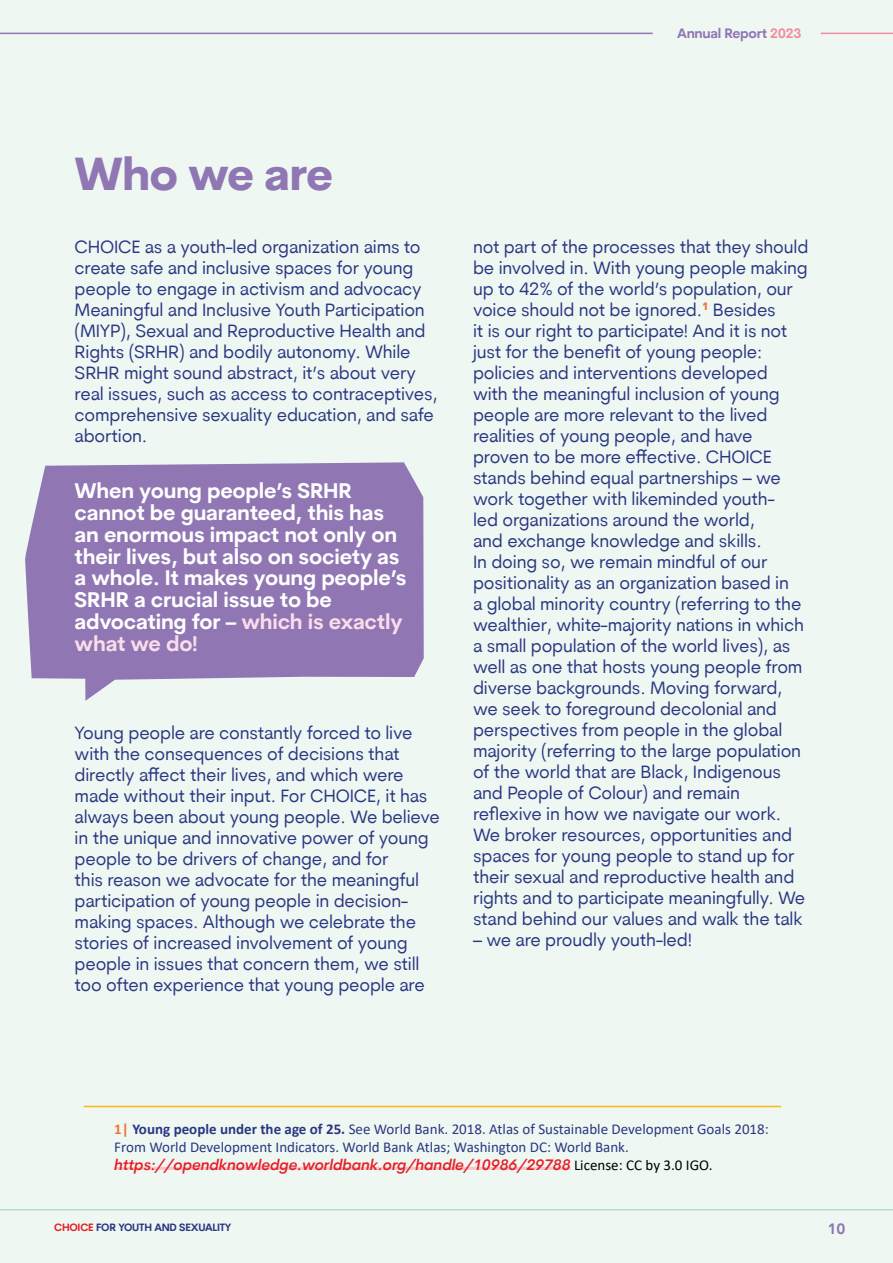
<style>
.page{position:relative;width:893px;height:1263px;background:#eff7f3}
.page>*{position:absolute;margin:0;border:0;box-sizing:border-box;transform-origin:0 0}
.t1{font:800 45px "Cerebri Sans Pro";letter-spacing:-.02em;color:#9077b4}
.P{font:700 21px/21.8px "Cerebri Sans Pro";letter-spacing:-.01em;color:#fff}
.P-2{font:18px/21px "Cerebri Sans Pro";letter-spacing:-.01em;color:#2a3781}
.t2{font:15px/18px "Calibri";color:#2a3781}
.t3{font:italic 600 15px "Cerebri Sans Pro";color:#e41f26}
.t4{font:700 15px "Cerebri Sans Pro";color:#9077b4}
.t5{font:700 13.5px "Cerebri Sans Pro";letter-spacing:-.02em;color:#9077b4}
.t6{font:700 10.5px "Cerebri Sans Pro";letter-spacing:-.02em;color:#2a3781}
.s1{color:#f48d9e}
.s2{color:#fbddea}
.s3{font-weight:700;color:#ee753a}
.s4{font-weight:700}
.s5{font-family:"Calibri";font-weight:400;font-style:normal;color:#000}
.s6{color:#e41f26}
</style>
<div class="page">
<svg style="left:25px;top:462px;width:399px;height:239px;background:#9b86bb"></svg>
<hr style="left:84px;top:1106px;width:697px;height:1px;background:#fdb916">
<hr style="left:114px;top:1167px;width:457px;height:3px;background:#fac4c9">
<hr style="left:0;top:33px;width:653px;height:1px;background:#9077b4">
<hr style="left:0;top:1209px;width:893px;height:1px;background:#b5dccf">
<hr style="left:821px;top:33px;width:72px;height:1px;background:#f48d9e">
<p class="t5" style="left:677px;top:24px;width:126px">Annual Report <span class="s1">2023</span></p>
<h1 class="t1" style="left:75px;top:141px;width:260px">Who we are</h1>
<p class="P-2" style="left:75px;top:235px;width:365px">CHOICE as a youth-led organization aims to create safe and inclusive spaces for young people to engage in activism and advocacy Meaningful and Inclusive Youth Participation (MIYP), Sexual and Reproductive Health and Rights (SRHR) and bodily autonomy. While SRHR might sound abstract, it’s about very real issues, such as access to contraceptives, comprehensive sexuality education, and safe abortion.</p>
<p class="P" style="left:75px;top:479px;width:333px">When young people’s SRHR cannot be guaranteed, this has an enormous impact not only on their lives, but also on society as a whole. It makes young people’s<br>SRHR a crucial issue to be advocating for – <span class="s2">which is exactly what we do!</span></p>
<p class="P-2" style="left:75px;top:721px;width:367px">Young people are constantly forced to live with the consequences of decisions that directly affect their lives, and which were made without their input. For CHOICE, it has always been about young people. We believe in the unique and innovative power of young people to be drivers of change, and for<br>this reason we advocate for the meaningful participation of young people in decision&shy;making spaces. Although we celebrate the stories of increased involvement of young people in issues that concern them, we still too often experience that young people are</p>
<p class="P-2" style="left:473px;top:235px;width:337px">not part of the processes that they should be involved in. With young people making up to 42% of the world’s population, our voice should not be ignored.<sup>1</sup> Besides<br>it is our right to participate! And it is not just for the benefit of young people: policies and interventions developed<br>with the meaningful inclusion of young people are more relevant to the lived realities of young people, and have proven to be more effective. CHOICE stands behind equal partnerships – we work together with likeminded youth-<br>led organizations around the world,<br>and exchange knowledge and skills.<br>In doing so, we remain mindful of our positionality as an organization based in<br>a global minority country (referring to the wealthier, white-majority nations in which a small population of the world lives), as well as one that hosts young people from diverse backgrounds. Moving forward, we seek to foreground decolonial and perspectives from people in the global majority (referring to the large population of the world that are Black, Indigenous and People of Colour) and remain reflexive in how we navigate our work.<br>We broker resources, opportunities and spaces for young people to stand up for their sexual and reproductive health and rights and to participate meaningfully. We stand behind our values and walk the talk</p>
<p class="P-2" style="left:473px;top:928px;width:220px">– we are proudly youth-led!</p>
<p class="t2" style="left:114px;top:1119px;width:656px"><span class="s3">1|</span> <span class="s4">Young people under the age of 25.</span> See World Bank. 2018. Atlas of Sustainable Development Goals 2018:<br>From World Development Indicators. World Bank Atlas; Washington DC: World Bank.</p>
<p class="t3" style="left:114px;top:1154px;width:600px">https://opendknowledge.worldbank.org/handle/10986/29788 <span class="s5">License: CC by 3.0 IGO.</span></p>
<p class="t6" style="left:54px;top:1219px;width:179px"><span class="s6">CHOICE</span> FOR YOUTH AND SEXUALITY</p>
<p class="t4" style="left:827px;top:1218px;width:19px">10</p>
</div>
